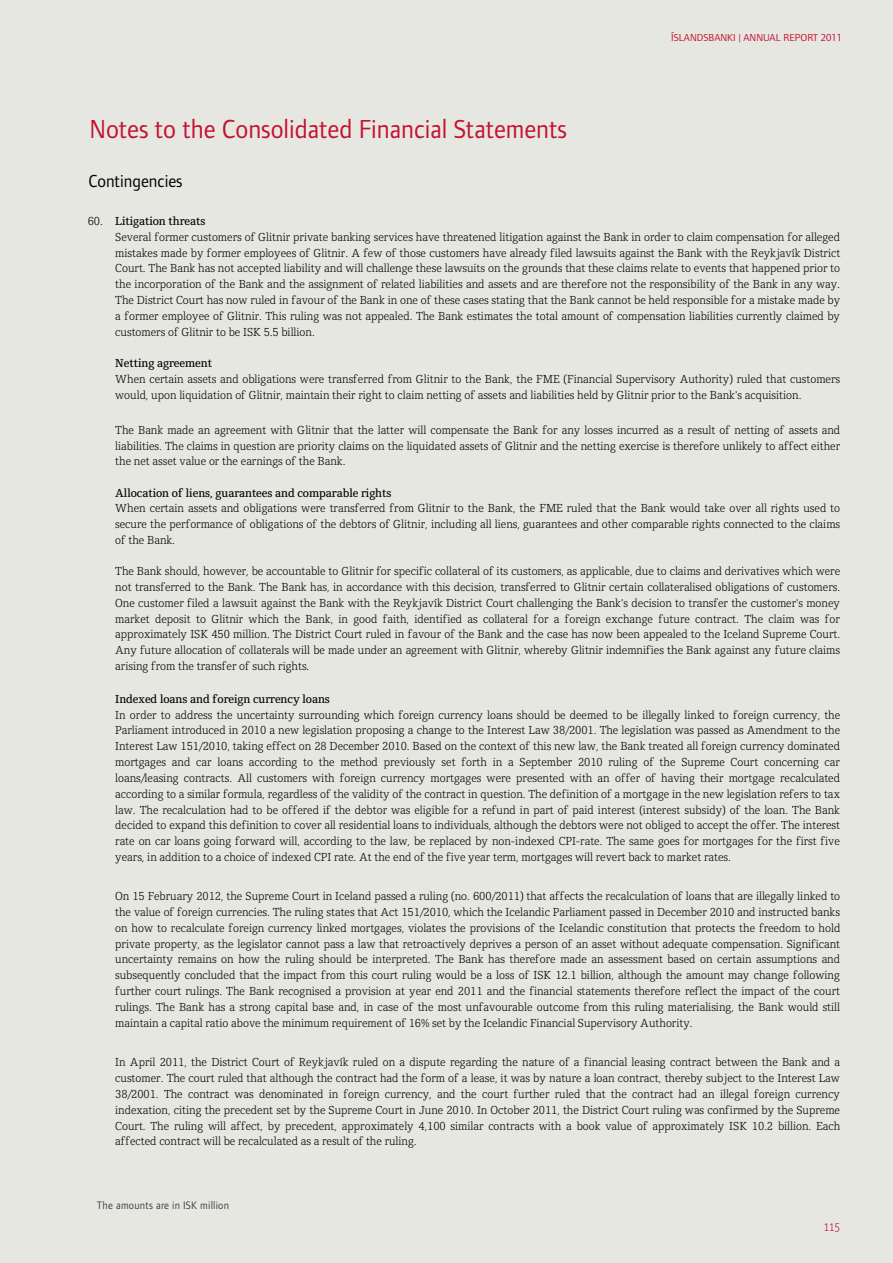
<style>
.page{position:relative;width:893px;height:1263px;background:#e7e7e2}
.page>*{position:absolute;margin:0;border:0;box-sizing:border-box;transform-origin:0 0}
.t1{font:27px "Foundry Form Sans";color:#c3122f;scale:.95 1}
.t2{font:18px "Foundry Form Sans";color:#000;scale:.95 1}
.t3{font:300 12px/15.9px "Foundry Origin";letter-spacing:.005em;color:#000;text-align:justify;scale:.95 1}
.t4{font:300 12px "Unit";color:#c4122f;scale:.93 1}
.t5{font:11.25px "Foundry Form Sans";letter-spacing:.02em;color:#414042;scale:.94 1}
.t6{font:10.5px "Foundry Form Sans";color:#c4122f}
.s1{font-weight:500}
</style>
<div class="page">
<p class="t6" style="left:671px;top:32px;width:172px">ÍSLANDSBANKI | ANNUAL REPORT 2011</p>
<p class="t1" style="left:89px;top:114px;width:504px">Notes to the Consolidated Financial Statements</p>
<p class="t2" style="left:88px;top:171px;width:101px">Contingencies</p>
<p class="t3" style="left:88px;top:213px;width:17px">60.</p>
<p class="t3" style="left:115px;top:213px;width:765px;text-align:left"><span class="s1">Litigation threats<br></span>Several former customers of Glitnir private banking services have threatened litigation against the Bank in order to claim compensation for alleged mistakes made by former employees of Glitnir. A few of those customers have already filed lawsuits against the Bank with the Reykjavík District Court. The Bank has not accepted liability and will challenge these lawsuits on the grounds that these claims relate to events that happened prior to the incorporation of the Bank and the assignment of related liabilities and assets and are therefore not the responsibility of the Bank in any way.<br>The District Court has now ruled in favour of the Bank in one of these cases stating that the Bank cannot be held responsible for a mistake made by a former employee of Glitnir. This ruling was not appealed. The Bank estimates the total amount of compensation liabilities currently claimed by customers of Glitnir to be ISK 5.5 billion.</p>
<p class="t3" style="left:115px;top:355px;width:765px;text-align:left"><span class="s1">Netting agreement<br></span>When certain assets and obligations were transferred from Glitnir to the Bank, the FME (Financial Supervisory Authority) ruled that customers would, upon liquidation of Glitnir, maintain their right to claim netting of assets and liabilities held by Glitnir prior to the Bank's acquisition.</p>
<p class="t3" style="left:115px;top:422px;width:765px">The Bank made an agreement with Glitnir that the latter will compensate the Bank for any losses incurred as a result of netting of assets and liabilities. The claims in question are priority claims on the liquidated assets of Glitnir and the netting exercise is therefore unlikely to affect either the net asset value or the earnings of the Bank.</p>
<p class="t3" style="left:115px;top:484px;width:765px;text-align:left"><span class="s1">Allocation of liens, guarantees and comparable rights<br></span>When certain assets and obligations were transferred from Glitnir to the Bank, the FME ruled that the Bank would take over all rights used to secure the performance of obligations of the debtors of Glitnir, including all liens, guarantees and other comparable rights connected to the claims of the Bank.</p>
<p class="t3" style="left:115px;top:563px;width:765px">The Bank should, however, be accountable to Glitnir for specific collateral of its customers, as applicable, due to claims and derivatives which were not transferred to the Bank. The Bank has, in accordance with this decision, transferred to Glitnir certain collateralised obligations of customers.<br>One customer filed a lawsuit against the Bank with the Reykjavík District Court challenging the Bank's decision to transfer the customer's money market deposit to Glitnir which the Bank, in good faith, identified as collateral for a foreign exchange future contract. The claim was for approximately ISK 450 million. The District Court ruled in favour of the Bank and the case has now been appealed to the Iceland Supreme Court.<br>Any future allocation of collaterals will be made under an agreement with Glitnir, whereby Glitnir indemnifies the Bank against any future claims arising from the transfer of such rights.</p>
<p class="t3" style="left:115px;top:691px;width:765px;text-align:left"><span class="s1">Indexed loans and foreign currency loans<br></span>In order to address the uncertainty surrounding which foreign currency loans should be deemed to be illegally linked to foreign currency, the Parliament introduced in 2010 a new legislation proposing a change to the Interest Law 38/2001. The legislation was passed as Amendment to the Interest Law 151/2010, taking effect on 28 December 2010. Based on the context of this new law, the Bank treated all foreign currency dominated mortgages and car loans according to the method previously set forth in a September 2010 ruling of the Supreme Court concerning car loans/leasing contracts. All customers with foreign currency mortgages were presented with an offer of having their mortgage recalculated according to a similar formula, regardless of the validity of the contract in question. The definition of a mortgage in the new legislation refers to tax law. The recalculation had to be offered if the debtor was eligible for a refund in part of paid interest (interest subsidy) of the loan. The Bank decided to expand this definition to cover all residential loans to individuals, although the debtors were not obliged to accept the offer. The interest rate on car loans going forward will, according to the law, be replaced by non-indexed CPI-rate. The same goes for mortgages for the first five years, in addition to a choice of indexed CPI rate. At the end of the five year term, mortgages will revert back to market rates.</p>
<p class="t3" style="left:115px;top:888px;width:765px">On 15 February 2012, the Supreme Court in Iceland passed a ruling (no. 600/2011) that affects the recalculation of loans that are illegally linked to the value of foreign currencies. The ruling states that Act 151/2010, which the Icelandic Parliament passed in December 2010 and instructed banks on how to recalculate foreign currency linked mortgages, violates the provisions of the Icelandic constitution that protects the freedom to hold private property, as the legislator cannot pass a law that retroactively deprives a person of an asset without adequate compensation. Significant uncertainty remains on how the ruling should be interpreted. The Bank has therefore made an assessment based on certain assumptions and subsequently concluded that the impact from this court ruling would be a loss of ISK 12.1 billion, although the amount may change following further court rulings. The Bank recognised a provision at year end 2011 and the financial statements therefore reflect the impact of the court rulings. The Bank has a strong capital base and, in case of the most unfavourable outcome from this ruling materialising, the Bank would still maintain a capital ratio above the minimum requirement of 16% set by the Icelandic Financial Supervisory Authority.</p>
<p class="t3" style="left:115px;top:1054px;width:765px">In April 2011, the District Court of Reykjavík ruled on a dispute regarding the nature of a financial leasing contract between the Bank and a customer. The court ruled that although the contract had the form of a lease, it was by nature a loan contract, thereby subject to the Interest Law 38/2001. The contract was denominated in foreign currency, and the court further ruled that the contract had an illegal foreign currency indexation, citing the precedent set by the Supreme Court in June 2010. In October 2011, the District Court ruling was confirmed by the Supreme Court. The ruling will affect, by precedent, approximately 4,100 similar contracts with a book value of approximately ISK 10.2 billion. Each affected contract will be recalculated as a result of the ruling.</p>
<p class="t5" style="left:97px;top:1199px;width:142px">The amounts are in ISK million</p>
<p class="t4" style="left:824px;top:1219px;width:18px">115</p>
</div>
